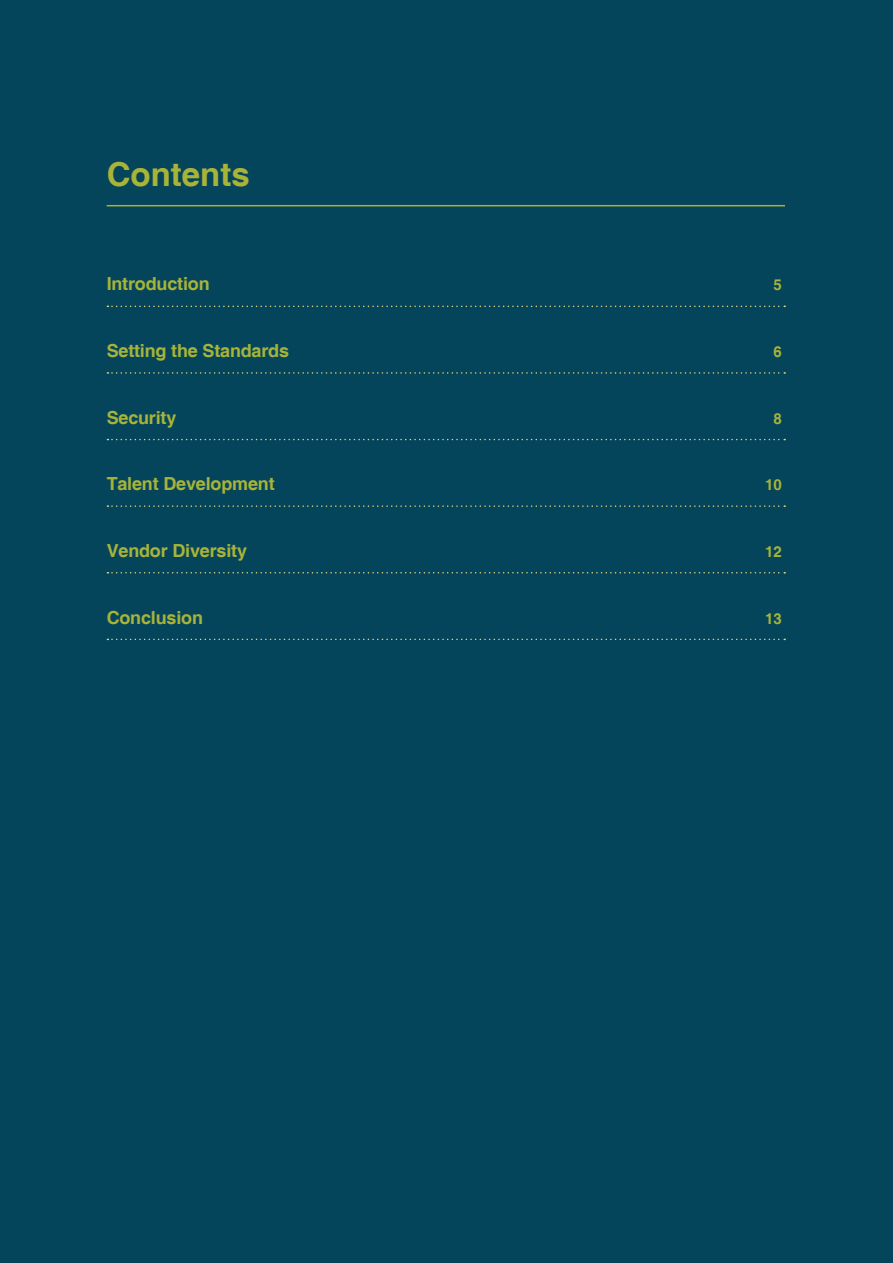
<style>
.page{position:relative;width:893px;height:1263px;background:#05455c}
.page>*{position:absolute;margin:0;border:0;box-sizing:border-box;transform-origin:0 0}
.headline{font:700 33px "Helvetica";color:#a8b438}
.Paragraph_Style_1{font:700 18px "Helvetica";letter-spacing:-.01em;color:#a8b438}
.Paragraph_Style_1-2{font:700 15px "Helvetica";color:#a8b438}
</style>
<div class="page">
<svg style="left:107px;top:306px;width:678px;height:1px"></svg>
<svg style="left:107px;top:372px;width:678px;height:2px"></svg>
<svg style="left:107px;top:439px;width:678px;height:1px"></svg>
<svg style="left:107px;top:505px;width:678px;height:2px"></svg>
<svg style="left:107px;top:572px;width:678px;height:1px"></svg>
<svg style="left:107px;top:639px;width:678px;height:1px"></svg>
<hr style="left:107px;top:205px;width:678px;height:1px;background:#a8b438">
<p class="headline" style="left:107px;top:154px;width:144px">Contents</p>
<p class="Paragraph_Style_1" style="left:107px;top:273px;width:105px">Introduction</p>
<p class="Paragraph_Style_1-2" style="left:773px;top:276px;width:10px">5</p>
<p class="Paragraph_Style_1" style="left:107px;top:340px;width:184px">Setting the Standards</p>
<p class="Paragraph_Style_1-2" style="left:773px;top:343px;width:10px">6</p>
<p class="Paragraph_Style_1" style="left:107px;top:406px;width:71px">Security</p>
<p class="Paragraph_Style_1-2" style="left:773px;top:409px;width:10px">8</p>
<p class="Paragraph_Style_1" style="left:107px;top:473px;width:169px">Talent Development</p>
<p class="Paragraph_Style_1-2" style="left:765px;top:476px;width:18px">10</p>
<p class="Paragraph_Style_1" style="left:107px;top:540px;width:142px">Vendor Diversity</p>
<p class="Paragraph_Style_1-2" style="left:765px;top:542px;width:18px">12</p>
<p class="Paragraph_Style_1" style="left:107px;top:606px;width:98px">Conclusion</p>
<p class="Paragraph_Style_1-2" style="left:765px;top:609px;width:18px">13</p>
</div>
